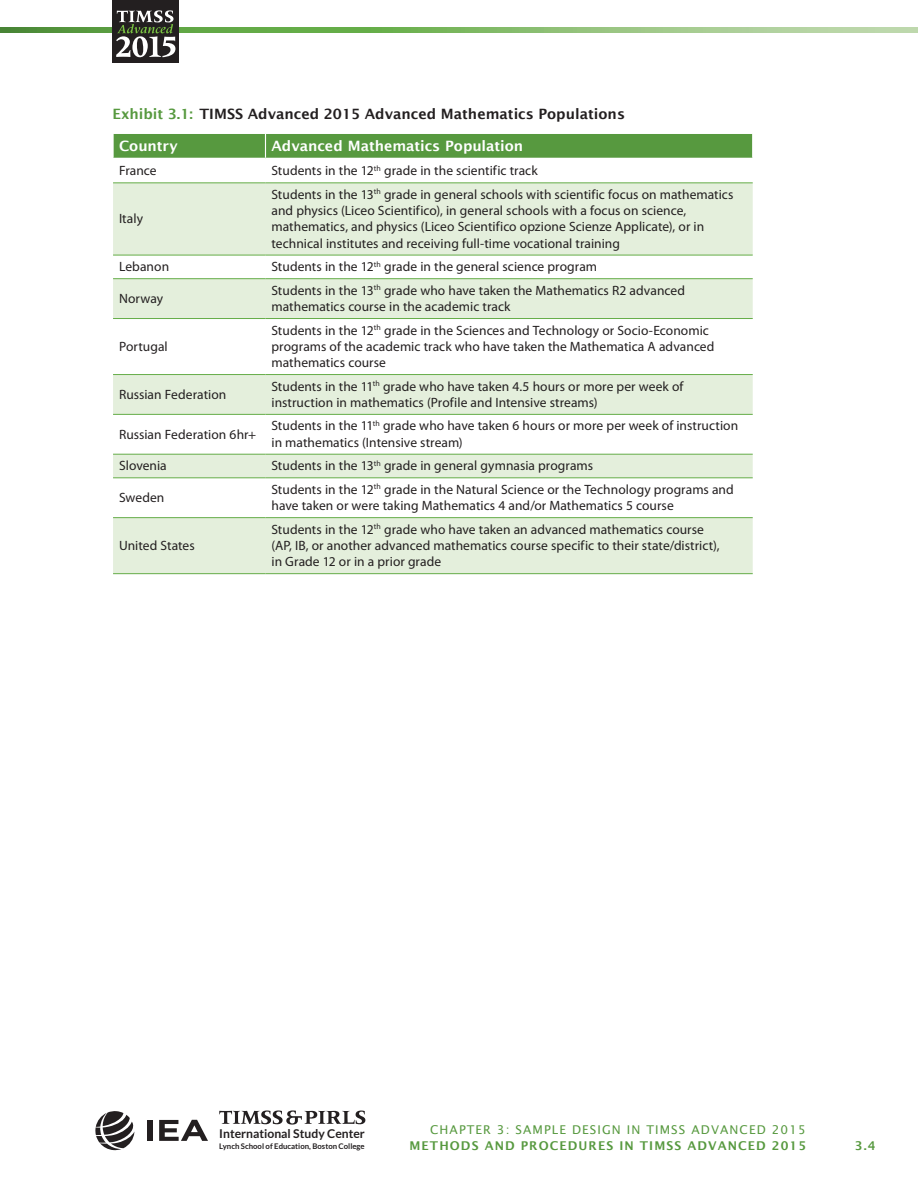
<style>
.page{position:relative;width:918px;height:1188px;background:#fff}
.page>*{position:absolute;margin:0;border:0;box-sizing:border-box;transform-origin:0 0}
.Exhibit_Title{font:600 14.25px "Lucida Sans";color:#231f20}
.Exhibit_Head_L_white{font:600 14.25px "Lucida Sans";letter-spacing:-.005em;color:#fff}
.Exhibit_Text_Left{font:13.5px/16.2px "Myriad Pro";letter-spacing:.005em;color:#231f20}
.t1{font:600 12.15px "Lucida Sans";letter-spacing:.09em;color:#57993f}
.t2{font:12.15px "Lucida Sans";letter-spacing:.09em;color:#57993f}
.t3{font:700 12.15px "Lato";color:#231f20}
.t4{font:700 7.8px "Lato";color:#231f20}
.s1{color:#57993f}
</style>
<div class="page">
<svg style="left:0;top:27px;width:918px;height:6px;background:#84b96c"></svg>
<div style="left:112px;top:0;width:67px;height:63px;background:#231f20"></div>
<svg style="left:116px;top:10px;width:59px;height:47px"></svg>
<svg style="left:95px;top:1111px;width:39px;height:39px"></svg>
<div style="left:147px;top:1120px;width:6px;height:21px;background:#231f20"></div>
<svg style="left:159px;top:1120px;width:49px;height:21px"></svg>
<svg style="left:219px;top:1110px;width:146px;height:15px"></svg>
<svg style="left:113px;top:183px;width:640px;height:390px;fill:#e4efdc"></svg>
<hr style="left:113px;top:255px;width:153px;height:1px;background:#65ad48">
<hr style="left:266px;top:255px;width:487px;height:1px;background:#65ad48">
<hr style="left:113px;top:278px;width:153px;height:1px;background:#65ad48">
<hr style="left:266px;top:278px;width:487px;height:1px;background:#65ad48">
<hr style="left:113px;top:374px;width:153px;height:1px;background:#65ad48">
<hr style="left:266px;top:374px;width:487px;height:1px;background:#65ad48">
<hr style="left:113px;top:414px;width:153px;height:1px;background:#65ad48">
<hr style="left:266px;top:414px;width:487px;height:1px;background:#65ad48">
<hr style="left:113px;top:454px;width:153px;height:1px;background:#65ad48">
<hr style="left:266px;top:454px;width:487px;height:1px;background:#65ad48">
<hr style="left:113px;top:477px;width:153px;height:1px;background:#65ad48">
<hr style="left:266px;top:477px;width:487px;height:1px;background:#65ad48">
<hr style="left:113px;top:517px;width:153px;height:1px;background:#65ad48">
<hr style="left:266px;top:517px;width:487px;height:1px;background:#65ad48">
<hr style="left:113px;top:573px;width:153px;height:1px;background:#65ad48">
<hr style="left:266px;top:573px;width:487px;height:1px;background:#65ad48">
<hr style="left:113px;top:318px;width:153px;height:1px;background:#65ad48">
<hr style="left:266px;top:318px;width:487px;height:1px;background:#65ad48">
<hr style="left:113px;top:182px;width:153px;height:1px;background:#65ad48">
<hr style="left:266px;top:182px;width:487px;height:1px;background:#65ad48">
<div style="left:113px;top:134px;width:640px;height:24px;background:#57993f"></div>
<p class="Exhibit_Title" style="left:112px;top:106px;width:514px"><span class="s1">Exhibit 3.1:</span> TIMSS Advanced 2015 Advanced Mathematics Populations</p>
<p class="Exhibit_Head_L_white" style="left:119px;top:138px;width:60px">Country</p>
<p class="Exhibit_Head_L_white" style="left:272px;top:138px;width:253px">Advanced Mathematics Population</p>
<p class="Exhibit_Text_Left" style="left:119px;top:163px;width:39px">France</p>
<p class="Exhibit_Text_Left" style="left:272px;top:163px;width:268px">Students in the 12<sup>th</sup> grade in the scientific track</p>
<p class="Exhibit_Text_Left" style="left:119px;top:211px;width:26px">Italy</p>
<p class="Exhibit_Text_Left" style="left:272px;top:187px;width:464px">Students in the 13<sup>th</sup> grade in general schools with scientific focus on mathematics and physics (Liceo Scientifico), in general schools with a focus on science, mathematics, and physics (Liceo Scientifico opzione Scienze Applicate), or in technical institutes and receiving full-time vocational training</p>
<p class="Exhibit_Text_Left" style="left:119px;top:259px;width:52px">Lebanon</p>
<p class="Exhibit_Text_Left" style="left:272px;top:259px;width:327px">Students in the 12<sup>th</sup> grade in the general science program</p>
<p class="Exhibit_Text_Left" style="left:119px;top:291px;width:46px">Norway</p>
<p class="Exhibit_Text_Left" style="left:272px;top:282px;width:415px">Students in the 13<sup>th</sup> grade who have taken the Mathematics R2 advanced mathematics course in the academic track</p>
<p class="Exhibit_Text_Left" style="left:119px;top:338px;width:50px">Portugal</p>
<p class="Exhibit_Text_Left" style="left:272px;top:322px;width:445px">Students in the 12<sup>th</sup> grade in the Sciences and Technology or Socio-Economic programs of the academic track who have taken the Mathematica A advanced mathematics course</p>
<p class="Exhibit_Text_Left" style="left:119px;top:386px;width:109px">Russian Federation</p>
<p class="Exhibit_Text_Left" style="left:272px;top:378px;width:413px">Students in the 11<sup>th</sup> grade who have taken 4.5 hours or more per week of instruction in mathematics (Profile and Intensive streams)</p>
<p class="Exhibit_Text_Left" style="left:119px;top:426px;width:139px">Russian Federation 6hr+</p>
<p class="Exhibit_Text_Left" style="left:272px;top:418px;width:468px">Students in the 11<sup>th</sup> grade who have taken 6 hours or more per week of instruction in mathematics (Intensive stream)</p>
<p class="Exhibit_Text_Left" style="left:119px;top:458px;width:49px">Slovenia</p>
<p class="Exhibit_Text_Left" style="left:272px;top:458px;width:323px">Students in the 13<sup>th</sup> grade in general gymnasia programs</p>
<p class="Exhibit_Text_Left" style="left:119px;top:490px;width:47px">Sweden</p>
<p class="Exhibit_Text_Left" style="left:272px;top:482px;width:464px">Students in the 12<sup>th</sup> grade in the Natural Science or the Technology programs and have taken or were taking Mathematics 4 and/or Mathematics 5 course</p>
<p class="Exhibit_Text_Left" style="left:119px;top:538px;width:77px">United States</p>
<p class="Exhibit_Text_Left" style="left:272px;top:521px;width:450px">Students in the 12<sup>th</sup> grade who have taken an advanced mathematics course (AP, IB, or another advanced mathematics course specific to their state/district), in Grade 12 or in a prior grade</p>
<p class="t3" style="left:219px;top:1127px;width:147px">International Study Center</p>
<p class="t4" style="left:219px;top:1142px;width:147px">Lynch School of Education, Boston College</p>
<p class="t2" style="left:430px;top:1122px;width:377px">CHAPTER 3: SAMPLE DESIGN IN TIMSS ADVANCED 2015</p>
<p class="t1" style="left:409px;top:1139px;width:398px">METHODS AND PROCEDURES IN TIMSS ADVANCED 2015</p>
<p class="t1" style="left:855px;top:1139px;width:22px">3.4</p>
</div>
